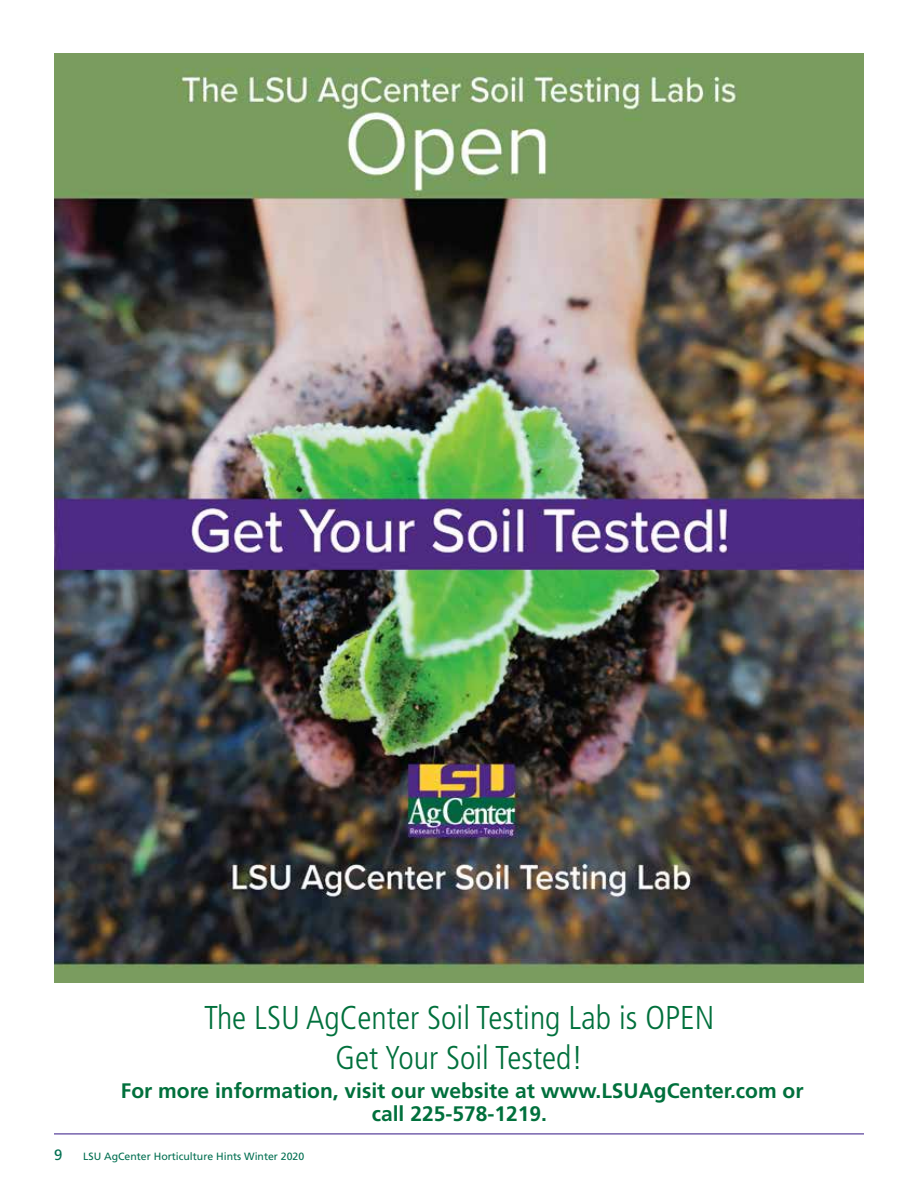
<style>
.page{position:relative;width:918px;height:1188px;background:#fff}
.page>*{position:absolute;margin:0;border:0;box-sizing:border-box;transform-origin:0 0}
.Headings_H1{font:300 condensed 33px "Frutiger LT Std";color:#00703c}
.Subhead_H2{font:700 21px/22.5px "Frutiger LT Std";color:#00703c;text-align:center}
.t1{font:15px "Frutiger LT Std";color:#006f51}
.t2{font:10.5px "Frutiger LT Std";color:#006f51}
</style>
<div class="page">
<hr style="left:54px;top:1133px;width:810px;height:1px;background:#492f92">
<img style="left:54px;top:54px;width:810px;height:928px">
<h1 class="Headings_H1" style="left:204px;top:999px;width:512px">The LSU AgCenter Soil Testing Lab is OPEN</h1>
<h1 class="Headings_H1" style="left:336px;top:1039px;width:249px">Get Your Soil Tested!</h1>
<h2 class="Subhead_H2" style="left:121px;top:1080px;width:684px">For more information, visit our website at www.LSUAgCenter.com or call 225-578-1219.</h2>
<p class="t1" style="left:54px;top:1146px;width:10px">9</p>
<p class="t2" style="left:83px;top:1150px;width:223px">LSU AgCenter Horticulture Hints Winter 2020</p>
</div>
